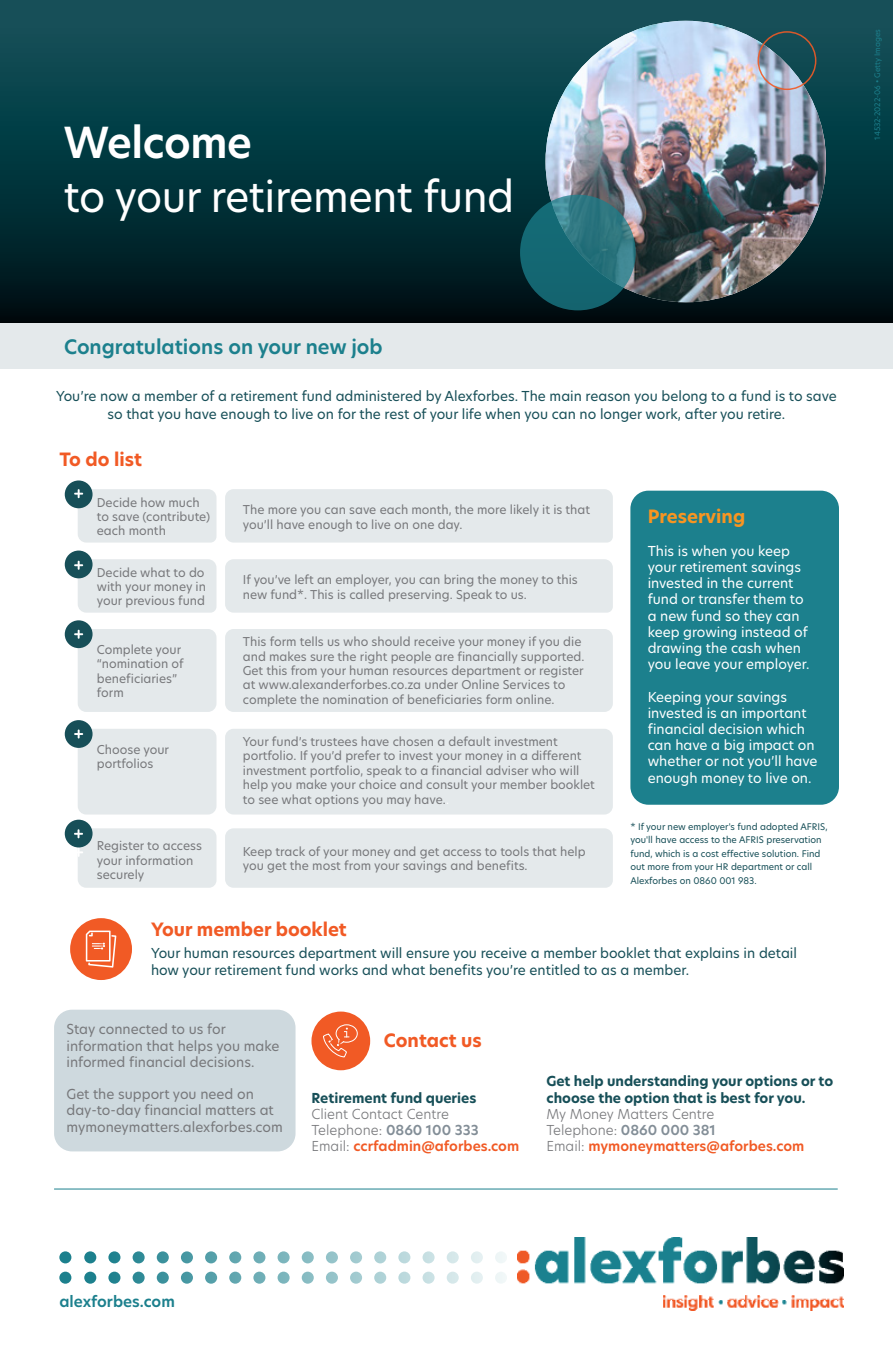
<style>
.page{position:relative;width:893px;height:1361px;background:#fff}
.page>*{position:absolute;margin:0;border:0;box-sizing:border-box;transform-origin:0 0}
.t1{font:42px "New Hero";letter-spacing:-.01em;color:#fff}
.t2{font:600 42px "New Hero";letter-spacing:-.01em;color:#fff}
.t3{font:600 19.5px "New Hero";color:#1c808d}
.t4{font:700 18px "New Hero";color:#f15a25}
.t5{font:700 18px "New Hero";color:#f89521}
.t6{font:600 15px "New Hero";color:#1c808d}
.t7{font:13.5px/18px "New Hero";color:#174f58;text-align:center}
.t8{font:13.5px/16.2px "New Hero";color:#fff}
.t9{font:13.5px/16.2px "New Hero";color:#77787b}
.t10{font:300 13.5px/16.2px "New Hero";color:#77787b}
.t11{font:700 13.5px/16.2px "New Hero";color:#174f58}
.t12{font:12px/14.4px "New Hero";color:#77787b}
.t13{font:9px/13.5px "New Hero";color:#174f58}
.t14{font:7.5px "New Hero";color:#1c808d}
.s1{font-family:"Trade Gothic LT Std";color:#fff}
.s2{font-weight:600;color:#838e97}
.s3{font-weight:600;color:#f15a25}
</style>
<div class="page">
<div style="left:630px;top:491px;width:209px;height:314px;background:#1c808d;border-radius:18px"></div>
<img style="left:517px;top:1237px;width:326px;height:73px">
<svg style="left:519px;top:1251px;width:12px;height:12px"></svg>
<svg style="left:519px;top:1271px;width:12px;height:12px"></svg>
<div style="left:495px;top:1251px;width:12px;height:12px;background:#eff6f7;border-radius:50%"></div>
<div style="left:495px;top:1271px;width:12px;height:12px;background:#eff6f7;border-radius:50%"></div>
<div style="left:471px;top:1251px;width:12px;height:12px;background:#e3eff1;border-radius:50%"></div>
<div style="left:471px;top:1271px;width:12px;height:12px;background:#e3eff1;border-radius:50%"></div>
<div style="left:447px;top:1251px;width:12px;height:12px;background:#d6e8ea;border-radius:50%"></div>
<div style="left:447px;top:1271px;width:12px;height:12px;background:#d6e8ea;border-radius:50%"></div>
<div style="left:423px;top:1251px;width:12px;height:12px;background:#c9e1e4;border-radius:50%"></div>
<svg style="left:423px;top:1271px;width:12px;height:12px"></svg>
<div style="left:398px;top:1251px;width:12px;height:12px;background:#bcd9dd;border-radius:50%"></div>
<svg style="left:398px;top:1271px;width:12px;height:12px"></svg>
<div style="left:374px;top:1251px;width:12px;height:12px;background:#aed2d6;border-radius:50%"></div>
<svg style="left:374px;top:1271px;width:12px;height:12px"></svg>
<div style="left:350px;top:1251px;width:12px;height:12px;background:#a2cbd0;border-radius:50%"></div>
<svg style="left:350px;top:1271px;width:12px;height:12px"></svg>
<div style="left:326px;top:1251px;width:12px;height:12px;background:#95c3c9;border-radius:50%"></div>
<svg style="left:326px;top:1271px;width:12px;height:12px"></svg>
<svg style="left:302px;top:1251px;width:12px;height:12px"></svg>
<svg style="left:302px;top:1271px;width:12px;height:12px"></svg>
<svg style="left:278px;top:1251px;width:12px;height:12px"></svg>
<svg style="left:278px;top:1271px;width:12px;height:12px"></svg>
<svg style="left:253px;top:1251px;width:12px;height:12px"></svg>
<svg style="left:253px;top:1271px;width:12px;height:12px"></svg>
<svg style="left:229px;top:1251px;width:12px;height:12px"></svg>
<svg style="left:229px;top:1271px;width:12px;height:12px"></svg>
<div style="left:205px;top:1251px;width:12px;height:12px;background:#549fa9;border-radius:50%"></div>
<svg style="left:205px;top:1271px;width:12px;height:12px"></svg>
<div style="left:181px;top:1251px;width:12px;height:12px;background:#4898a3;border-radius:50%"></div>
<svg style="left:181px;top:1271px;width:12px;height:12px"></svg>
<svg style="left:157px;top:1251px;width:12px;height:12px"></svg>
<svg style="left:157px;top:1271px;width:12px;height:12px"></svg>
<svg style="left:133px;top:1251px;width:12px;height:12px"></svg>
<svg style="left:133px;top:1271px;width:12px;height:12px"></svg>
<div style="left:108px;top:1251px;width:12px;height:12px;background:#1c808d;border-radius:50%"></div>
<div style="left:108px;top:1271px;width:12px;height:12px;background:#1c808d;border-radius:50%"></div>
<div style="left:84px;top:1251px;width:12px;height:12px;background:#1c808d;border-radius:50%"></div>
<div style="left:84px;top:1271px;width:12px;height:12px;background:#1c808d;border-radius:50%"></div>
<div style="left:59px;top:1251px;width:12px;height:12px;background:#1c808d;border-radius:50%"></div>
<div style="left:59px;top:1271px;width:12px;height:12px;background:#1c808d;border-radius:50%"></div>
<hr style="left:54px;top:1188px;width:784px;height:1px;background:#1c808d">
<div style="left:0;top:0;width:893px;height:335px;background:linear-gradient(to bottom,#125761,#001014)"></div>
<img style="left:546px;top:21px;width:280px;height:281px">
<svg style="left:520px;top:195px;width:116px;height:115px;background:#206f7a"></svg>
<div style="left:757px;top:31px;width:59px;height:59px;border:2px solid #f15a25;border-radius:50%"></div>
<div style="left:0;top:323px;width:893px;height:46px;background:#e4e9eb"></div>
<div style="left:54px;top:1009px;width:242px;height:142px;background:#ced9de;border-radius:18px"></div>
<div style="left:70px;top:918px;width:62px;height:62px;background:#f15a25;border-radius:50%"></div>
<svg style="left:86px;top:930px;width:30px;height:37px"></svg>
<div style="left:311px;top:1011px;width:59px;height:59px;background:#f15a25;border-radius:50%"></div>
<svg style="left:323px;top:1024px;width:35px;height:33px"></svg>
<div style="left:225px;top:559px;width:388px;height:53px;background:#e4e9eb"></div>
<div style="left:225px;top:489px;width:388px;height:53px;background:#e4e9eb"></div>
<div style="left:225px;top:629px;width:388px;height:83px;background:#e4e9eb;border-radius:9px"></div>
<div style="left:225px;top:828px;width:388px;height:60px;background:#e4e9eb;border-radius:8px"></div>
<div style="left:78px;top:629px;width:138px;height:83px;background:#e4e9eb;border-radius:9px"></div>
<div style="left:65px;top:620px;width:28px;height:28px;background:#174f58;border-radius:50%"></div>
<div style="left:78px;top:828px;width:138px;height:60px;background:#e4e9eb;border-radius:8px"></div>
<div style="left:65px;top:819px;width:28px;height:28px;background:#174f58;border-radius:50%"></div>
<div style="left:65px;top:550px;width:28px;height:28px;background:#174f58;border-radius:50%"></div>
<div style="left:65px;top:480px;width:28px;height:28px;background:#174f58;border-radius:50%"></div>
<div style="left:74px;top:559px;width:142px;height:53px;background:#e4e9eb"></div>
<div style="left:74px;top:489px;width:142px;height:53px;background:#e4e9eb"></div>
<svg style="left:74px;top:630px;width:9px;height:9px"></svg>
<div style="left:225px;top:729px;width:388px;height:85px;background:#e4e9eb;border-radius:9px"></div>
<div style="left:78px;top:729px;width:138px;height:85px;background:#e4e9eb;border-radius:9px"></div>
<div style="left:65px;top:720px;width:28px;height:28px;background:#174f58;border-radius:50%"></div>
<svg style="left:74px;top:729px;width:9px;height:9px"></svg>
<svg style="left:74px;top:829px;width:9px;height:9px"></svg>
<svg style="left:78px;top:848px;width:5px;height:9px"></svg>
<h1 class="t2" style="left:64px;top:114px;width:190px">Welcome</h1>
<h1 class="t1" style="left:64px;top:168px;width:452px">to your retirement fund</h1>
<p class="t14" style="left:872px;top:140px;width:112px;rotate:-90deg">14532-2022-06 • Getty Images</p>
<h2 class="t3" style="left:64px;top:333px;width:320px">Congratulations on your new job</h2>
<p class="t7" style="left:56px;top:387px;width:782px">You’re now a member of a retirement fund administered by Alexforbes. The main reason you belong to a fund is to save so that you have enough to live on for the rest of your life when you can no longer work, after you retire.</p>
<h3 class="t4" style="left:59px;top:447px;width:84px">To do list</h3>
<p class="t12" style="left:97px;top:495px;width:115px">Decide how much to save (contribute) each month</p>
<p class="t12" style="left:97px;top:565px;width:111px;text-align:justify">Decide what to do with your money in your previous fund</p>
<p class="t12" style="left:97px;top:642px;width:88px">Complete your “nomination of beneficiaries” form</p>
<p class="t12" style="left:243px;top:502px;width:349px">The more you can save each month, the more likely it is that you’ll have enough to live on one day.</p>
<p class="t12" style="left:243px;top:572px;width:336px">If you’ve left an employer, you can bring the money to this new fund*. This is called preserving. Speak to us.</p>
<p class="t12" style="left:243px;top:634px;width:343px">This form tells us who should receive your money if you die and makes sure the right people are financially supported.<br>Get this from your human resources department or register at www.alexanderforbes.co.za under Online Services to complete the nomination of beneficiaries form online.</p>
<p class="t12" style="left:97px;top:742px;width:74px">Choose your portfolios</p>
<p class="t12" style="left:243px;top:734px;width:354px">Your fund’s trustees have chosen a default investment portfolio. If you’d prefer to invest your money in a different investment portfolio, speak to a financial adviser who will help you make your choice and consult your member booklet to see what options you may have.<span class="s1">.</span></p>
<p class="t12" style="left:97px;top:838px;width:107px">Register to access your information securely</p>
<p class="t12" style="left:243px;top:844px;width:344px">Keep track of your money and get access to tools that help you get the most from your savings and benefits.</p>
<h3 class="t4" style="left:151px;top:917px;width:197px">Your member booklet</h3>
<h3 class="t5" style="left:648px;top:504px;width:99px">Preserving</h3>
<p class="t8" style="left:648px;top:542px;width:163px">This is when you keep your retirement savings invested in the current fund or transfer them to a new fund so they can keep growing instead of drawing the cash when you leave your employer.</p>
<p class="t8" style="left:648px;top:688px;width:171px">Keeping your savings invested is an important financial decision which can have a big impact on whether or not you’ll have enough money to live on.</p>
<p class="t13" style="left:630px;top:819px;width:199px">* If your new employer's fund adopted AFRIS, you'll have access to the AFRIS preservation fund, which is a cost effective solution. Find out more from your HR department or call Alexforbes on 0860 001 983.</p>
<p class="t7" style="left:151px;top:945px;width:647px;line-height:16.2px;text-align:left">Your human resources department will ensure you receive a member booklet that explains in detail how your retirement fund works and what benefits you’re entitled to as a member.</p>
<p class="t9" style="left:67px;top:1021px;width:214px">Stay connected to us for information that helps you make informed financial decisions.</p>
<p class="t9" style="left:67px;top:1086px;width:218px">Get the support you need on day-to-day financial matters at mymoneymatters.alexforbes.com</p>
<h3 class="t4" style="left:384px;top:1028px;width:99px">Contact us</h3>
<p class="t11" style="left:311px;top:1089px;width:167px">Retirement fund queries</p>
<p class="t10" style="left:311px;top:1105px;width:209px">Client Contact Centre<br>Telephone: <span class="s2">0860 100 333<br></span>Email: <span class="s3">ccrfadmin@aforbes.com</span></p>
<p class="t11" style="left:546px;top:1073px;width:288px">Get help understanding your options or to choose the option that is best for you.</p>
<p class="t10" style="left:546px;top:1105px;width:260px">My Money Matters Centre<br>Telephone: <span class="s2">0860 000 381<br></span>Email: <span class="s3">mymoneymatters@aforbes.com</span></p>
<p class="t6" style="left:59px;top:1291px;width:117px">alexforbes.com</p>
</div>
